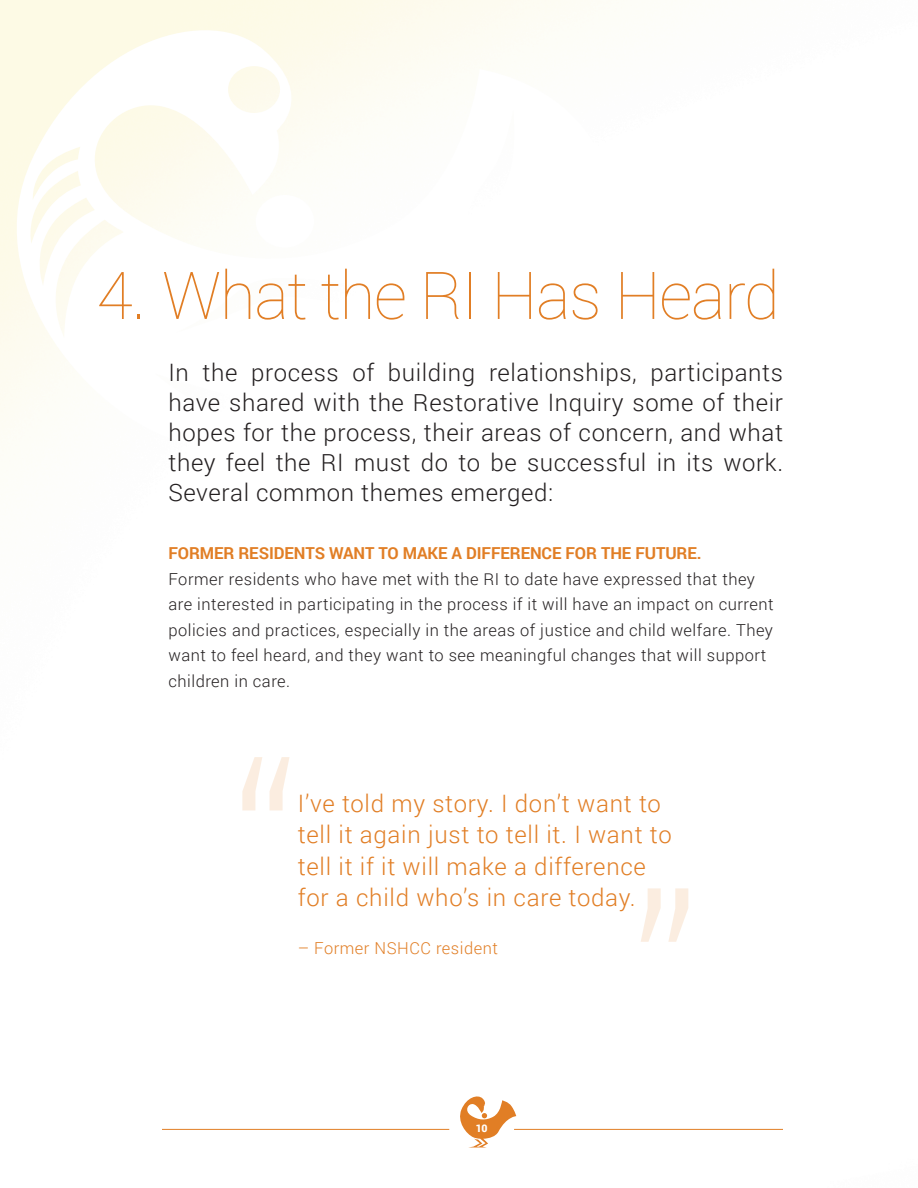
<style>
.page{position:relative;width:918px;height:1188px;background:#fff}
.page>*{position:absolute;margin:0;border:0;box-sizing:border-box;transform-origin:0 0}
.Head_NEW{font:100 66px "Roboto";letter-spacing:-.02em;color:#e17e25}
.Intro_Paragraph{font:300 24px/30px "Roboto";letter-spacing:.025em;color:#231f20;text-align:justify}
.Body{font:300 24px/31.5px "Roboto";letter-spacing:.03em;color:#e17e25}
.Body-2{font:300 16.5px/25.5px "Roboto";letter-spacing:.03em;color:#231f20}
.Body-3{font:300 16.5px "Roboto";letter-spacing:.03em;color:#e17e25}
.Heading{font:900 10.5px "Roboto";color:#fff}
.s1{font-weight:700;color:#e17e25}
</style>
<div class="page">
<hr style="left:162px;top:1129px;width:287px;height:1px;background:#e17e25">
<hr style="left:514px;top:1129px;width:269px;height:1px;background:#e17e25">
<svg style="left:0;top:3px;width:622px;height:448px"></svg>
<svg style="left:460px;top:1096px;width:56px;height:51px"></svg>
<svg style="left:641px;top:888px;width:47px;height:54px"></svg>
<svg style="left:242px;top:757px;width:48px;height:53px"></svg>
<p class="Head_NEW" style="left:97px;top:250px;width:685px">4. What the RI Has Heard</p>
<p class="Intro_Paragraph" style="left:168px;top:357px;width:616px">In the process of building relationships, participants have shared with the Restorative Inquiry some of their hopes for the process, their areas of concern, and what they feel the RI must do to be successful in its work.<br>Several common themes emerged:</p>
<p class="Body-2" style="left:168px;top:540px;width:607px"><span class="s1">FORMER RESIDENTS WANT TO MAKE A DIFFERENCE FOR THE FUTURE.<br></span>Former residents who have met with the RI to date have expressed that they are interested in participating in the process if it will have an impact on current policies and practices, especially in the areas of justice and child welfare. They want to feel heard, and they want to see meaningful changes that will support children in care.</p>
<p class="Body" style="left:298px;top:787px;width:375px">I’ve told my story. I don’t want to tell it again just to tell it. I want to tell it if it will make a difference for a child who’s in care today.</p>
<p class="Body-3" style="left:298px;top:936px;width:202px">– Former NSHCC resident</p>
<p class="Heading" style="left:476px;top:1121px;width:13px">10</p>
</div>
